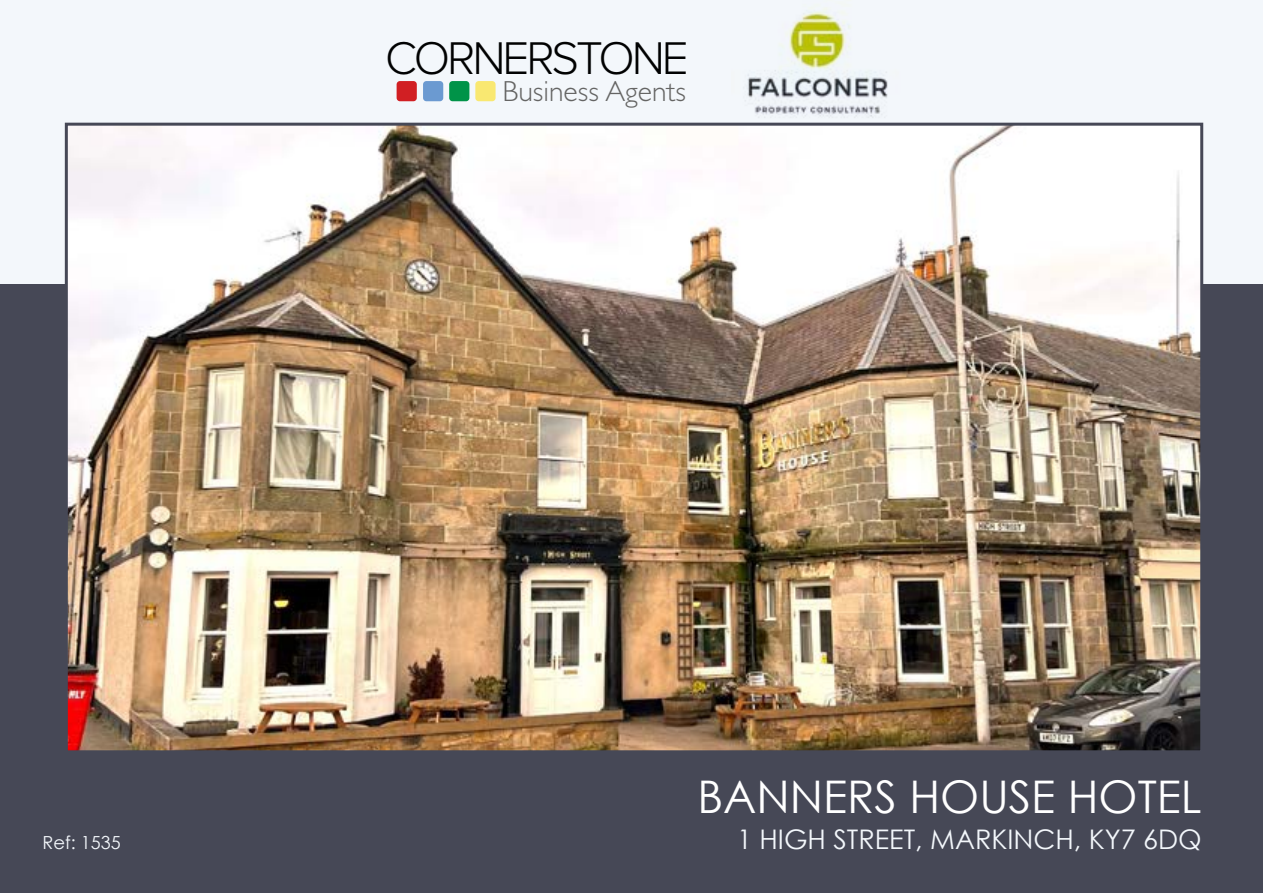
<style>
.page{position:relative;width:1263px;height:893px;background:#fff}
.page>*{position:absolute;margin:0;border:0;box-sizing:border-box;transform-origin:0 0}
.t1{font:300 47.55px "Proxima Nova";letter-spacing:-.065em;color:#010202}
.t2{font:45px "Century Gothic";color:#fff}
.t3{font:300 29.1px "Gill Sans Std";color:#656564}
.t4{font:27px "Century Gothic";color:#f3f7fb}
.t5{font:18px "Century Gothic";color:#f3f7fb}
</style>
<div class="page">
<div style="left:0;top:0;width:1263px;height:285px;background:#f3f7fb"></div>
<div style="left:0;top:285px;width:1263px;height:608px;background:#464856"></div>
<img style="left:69px;top:127px;width:1130px;height:622px">
<div style="left:397px;top:81px;width:20px;height:20px;background:#d11f23;border-radius:3px"></div>
<div style="left:423px;top:81px;width:20px;height:20px;background:#6b9ad1;border-radius:3px"></div>
<div style="left:449px;top:81px;width:20px;height:20px;background:#009348;border-radius:3px"></div>
<div style="left:475px;top:81px;width:21px;height:20px;background:#f9e871;border-radius:3px"></div>
<img style="left:731px;top:8px;width:173px;height:121px">
<h1 class="t1" style="left:385px;top:31px;width:305px">CORNERSTONE</h1>
<p class="t3" style="left:503px;top:74px;width:185px">Business Agents</p>
<h2 class="t2" style="left:697px;top:765px;width:506px">BANNERS HOUSE HOTEL</h2>
<p class="t5" style="left:43px;top:830px;width:80px">Ref: 1535</p>
<p class="t4" style="left:737px;top:821px;width:466px">1 HIGH STREET, MARKINCH, KY7 6DQ</p>
</div>
